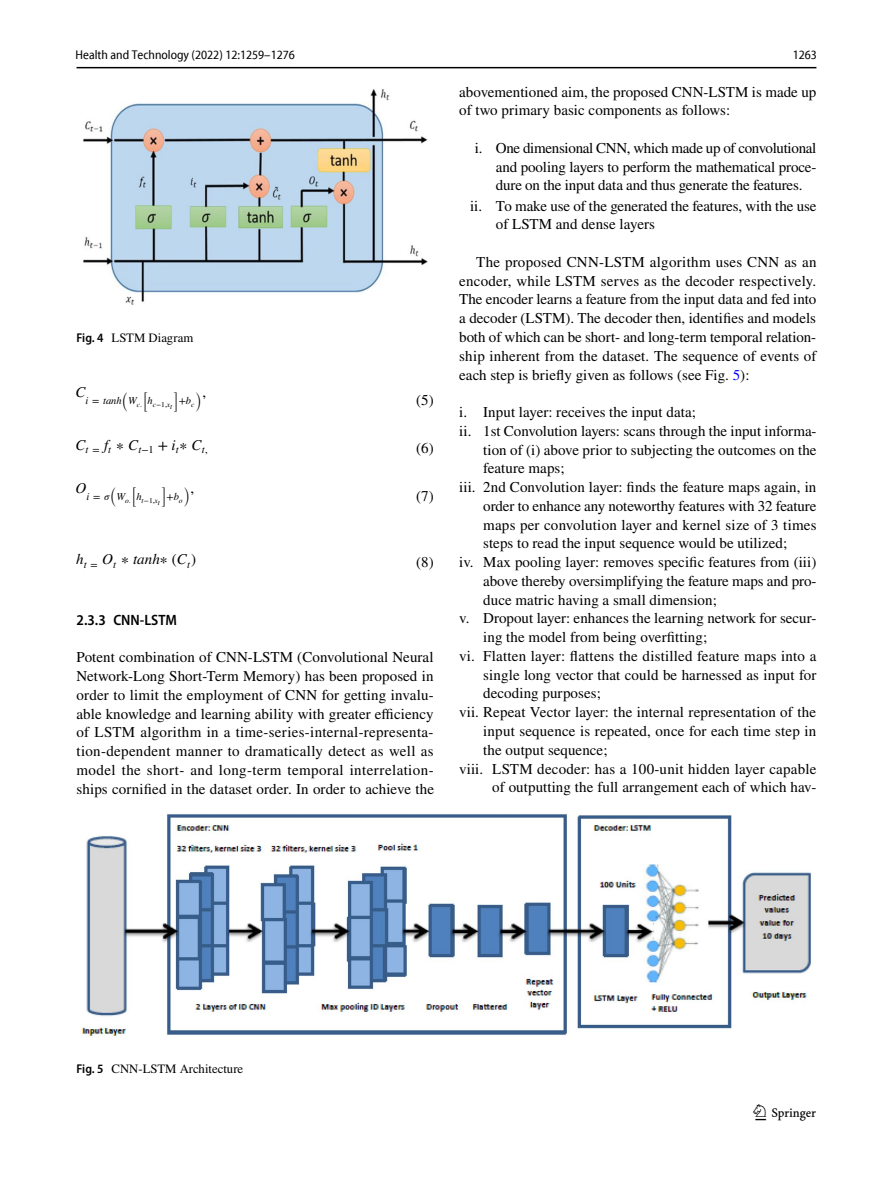
<style>
.page{position:relative;width:893px;height:1187px;background:#fff}
.page>*{position:absolute;margin:0;border:0;box-sizing:border-box;transform-origin:0 0}
.t1{font:22.5px "Springnew Regular 3";color:#000}
.t2{font:15px/18.8px "STIX";letter-spacing:.005em;color:#000;text-align:justify}
.t3{font:15px "STIX General Italic 13";color:#000}
.t4{font:15px "STIX General Italic 11";color:#000}
.t5{font:600 semi-condensed 15px "Myriad Pro";color:#000}
.t6{font:15px "STIX General Italic 12";color:#000}
.t7{font:15px "STIX General Italic 10";color:#000}
.t8{font:12.75px "STIX";color:#000}
.t9{font:semi-condensed 12.75px "Myriad Pro Unic";color:#000}
.t10{font:10.5px "STIX General Italic 12";color:#000}
.t11{font:10.5px "STIX General Italic 10";color:#000}
.t12{font:10.5px "STIX Math Extensions Regular 6";color:#000}
.t13{font:10.5px "STIX Math Extensions Regular 5";color:#000}
.t14{font:10.5px "STIX Math Regular 8";color:#000}
.t15{font:10.5px "STIX Math Regular 6";color:#000}
.t16{font:7.5px "STIX General Italic 12";color:#000}
.t17{font:7.5px "STIX General Italic 10";color:#000}
.s1{font-family:"Myriad Pro";font-weight:600;font-stretch:semi-condensed}
.s2{font-family:"STIX Math Regular 8"}
.s3{font-family:"STIX General Regular 7"}
.s4{font-family:"STIX General Italic 12"}
.s5{font-family:"STIX General Regular 7";font-size:15px}
.s6{font-family:"STIX Math Regular 9"}
.s7{font-family:"STIX Math Regular 6"}
.s8{font-family:"STIX Math Italic 3"}
.s9{font-family:"STIX General Regular 6"}
.s10{font-family:"STIX General Italic 10"}
.s11{font-family:"STIX General Regular 6";font-size:15px}
.s12{font-family:"STIX Math Regular 7"}
.s13{color:#00f}
</style>
<div class="page">
<hr style="left:77px;top:67px;width:739px;height:1px;background:#000">
<img style="left:83px;top:89px;width:345px;height:216px">
<img style="left:81px;top:814px;width:731px;height:223px">
<p class="t9" style="left:76px;top:50px;width:221px">Health and Technology (2022) 12:1259–1276</p>
<p class="t9" style="left:793px;top:50px;width:26px">1263</p>
<p class="t8" style="left:77px;top:328px;width:118px"><span class="s1">Fig. 4</span> LSTM Diagram</p>
<p class="t6" style="left:76px;top:387px;width:12px">C</p>
<p class="t10" style="left:86px;top:397px;width:38px">i <span class="s2">=</span> tanh</p>
<p class="t12" style="left:122px;top:383px;width:8px">(</p>
<p class="t10" style="left:128px;top:397px;width:15px">W<sub>c</sub><sub>.</sub></p>
<p class="t12" style="left:143px;top:383px;width:6px">[</p>
<p class="t16" style="left:148px;top:402px;width:26px"><sup>h</sup>c<span class="s2">−</span><span class="s3">1,</span>xt</p>
<p class="t12" style="left:174px;top:383px;width:6px">]</p>
<p class="t14" style="left:179px;top:397px;width:17px">+<span class="s4">b</span><sub>c</sub></p>
<p class="t12" style="left:195px;top:383px;width:12px">)<span class="s5">,</span></p>
<p class="t3" style="left:76px;top:439px;width:134px">C<sub>t</sub> <sub>=</sub> f<sub>t</sub> <span class="s6">∗</span> C<sub>t</sub><sub>−</sub><sub>1</sub> <span class="s6">+</span> i<sub>t</sub><span class="s6">∗</span> C<sub>t</sub><sub>,</sub></p>
<p class="t2" style="left:416px;top:439px;width:19px">(6)</p>
<p class="t2" style="left:416px;top:487px;width:19px">(7)</p>
<p class="t2" style="left:416px;top:391px;width:19px">(5)</p>
<p class="t7" style="left:76px;top:483px;width:12px">O</p>
<p class="t11" style="left:86px;top:493px;width:25px">i<span class="s7">=</span><span class="s8">𝜎</span></p>
<p class="t13" style="left:110px;top:478px;width:8px">(</p>
<p class="t11" style="left:116px;top:493px;width:16px">W<sub>o</sub><sub>.</sub></p>
<p class="t13" style="left:132px;top:478px;width:6px">[</p>
<p class="t17" style="left:136px;top:497px;width:25px"><sup>h</sup>t<span class="s7">−</span><span class="s9">1,</span>xt</p>
<p class="t13" style="left:162px;top:478px;width:6px">]</p>
<p class="t15" style="left:166px;top:493px;width:18px">+<span class="s10">b</span><sub>o</sub></p>
<p class="t13" style="left:183px;top:478px;width:12px">)<span class="s11">,</span></p>
<p class="t4" style="left:76px;top:554px;width:121px">h<sub>t</sub> <sub>=</sub> O<sub>t</sub> <span class="s12">∗</span> tanh<span class="s12">∗ (</span>C<sub>t</sub><span class="s12">)</span></p>
<p class="t2" style="left:416px;top:553px;width:19px">(8)</p>
<p class="t5" style="left:77px;top:611px;width:102px">2.3.3 CNN‑LSTM</p>
<p class="t2" style="left:77px;top:648px;width:359px">Potent combination of CNN-LSTM (Convolutional Neural Network-Long Short-Term Memory) has been proposed in order to limit the employment of CNN for getting invalu&shy;able knowledge and learning ability with greater efficiency of LSTM algorithm in a time-series-internal-representa&shy;tion-dependent manner to dramatically detect as well as model the short- and long-term temporal interrelation&shy;ships cornified in the dataset order. In order to achieve the</p>
<p class="t2" style="left:459px;top:83px;width:359px">abovementioned aim, the proposed CNN-LSTM is made up of two primary basic components as follows:</p>
<p class="t2" style="left:496px;top:139px;width:322px;text-indent:-21px">i. One dimensional CNN, which made up of convolutional and pooling layers to perform the mathematical proce&shy;dure on the input data and thus generate the features.</p>
<p class="t2" style="left:496px;top:197px;width:322px;text-indent:-26px">ii. To make use of the generated the features, with the use of LSTM and dense layers</p>
<p class="t2" style="left:459px;top:253px;width:359px;text-indent:17px">The proposed CNN-LSTM algorithm uses CNN as an encoder, while LSTM serves as the decoder respectively.<br>The encoder learns a feature from the input data and fed into a decoder (LSTM). The decoder then, identifies and models both of which can be short- and long-term temporal relation&shy;ship inherent from the dataset. The sequence of events of each step is briefly given as follows (see Fig. <span class="s13">5</span>):</p>
<p class="t2" style="left:459px;top:403px;width:238px">i. Input layer: receives the input data;</p>
<p class="t2" style="left:459px;top:422px;width:359px">ii. 1st Convolution layers: scans through the input informa-</p>
<p class="t2" style="left:483px;top:441px;width:335px">tion of (i) above prior to subjecting the outcomes on the</p>
<p class="t2" style="left:483px;top:460px;width:83px">feature maps;</p>
<p class="t2" style="left:459px;top:478px;width:359px">iii. 2nd Convolution layer: finds the feature maps again, in</p>
<p class="t2" style="left:483px;top:497px;width:335px">order to enhance any noteworthy features with 32 feature</p>
<p class="t2" style="left:483px;top:516px;width:335px">maps per convolution layer and kernel size of 3 times</p>
<p class="t2" style="left:483px;top:535px;width:306px">steps to read the input sequence would be utilized;</p>
<p class="t2" style="left:459px;top:553px;width:359px">iv. Max pooling layer: removes specific features from (iii)</p>
<p class="t2" style="left:483px;top:572px;width:335px">above thereby oversimplifying the feature maps and pro-</p>
<p class="t2" style="left:483px;top:591px;width:235px">duce matric having a small dimension;</p>
<p class="t2" style="left:459px;top:610px;width:359px">v. Dropout layer: enhances the learning network for secur-</p>
<p class="t2" style="left:483px;top:628px;width:225px">ing the model from being overfitting;</p>
<p class="t2" style="left:459px;top:647px;width:359px">vi. Flatten layer: flattens the distilled feature maps into a</p>
<p class="t2" style="left:483px;top:666px;width:335px">single long vector that could be harnessed as input for</p>
<p class="t2" style="left:483px;top:685px;width:119px">decoding purposes;</p>
<p class="t2" style="left:459px;top:703px;width:358px">vii. Repeat Vector layer: the internal representation of the</p>
<p class="t2" style="left:483px;top:722px;width:335px">input sequence is repeated, once for each time step in</p>
<p class="t2" style="left:483px;top:741px;width:126px">the output sequence;</p>
<p class="t2" style="left:459px;top:760px;width:359px">viii. LSTM decoder: has a 100-unit hidden layer capable</p>
<p class="t2" style="left:492px;top:778px;width:326px">of outputting the full arrangement each of which hav-</p>
<p class="t8" style="left:77px;top:1059px;width:168px"><span class="s1">Fig. 5</span> CNN-LSTM Architecture</p>
<h1 class="t1" style="left:755px;top:1104px;width:62px">1 3</h1>
</div>
